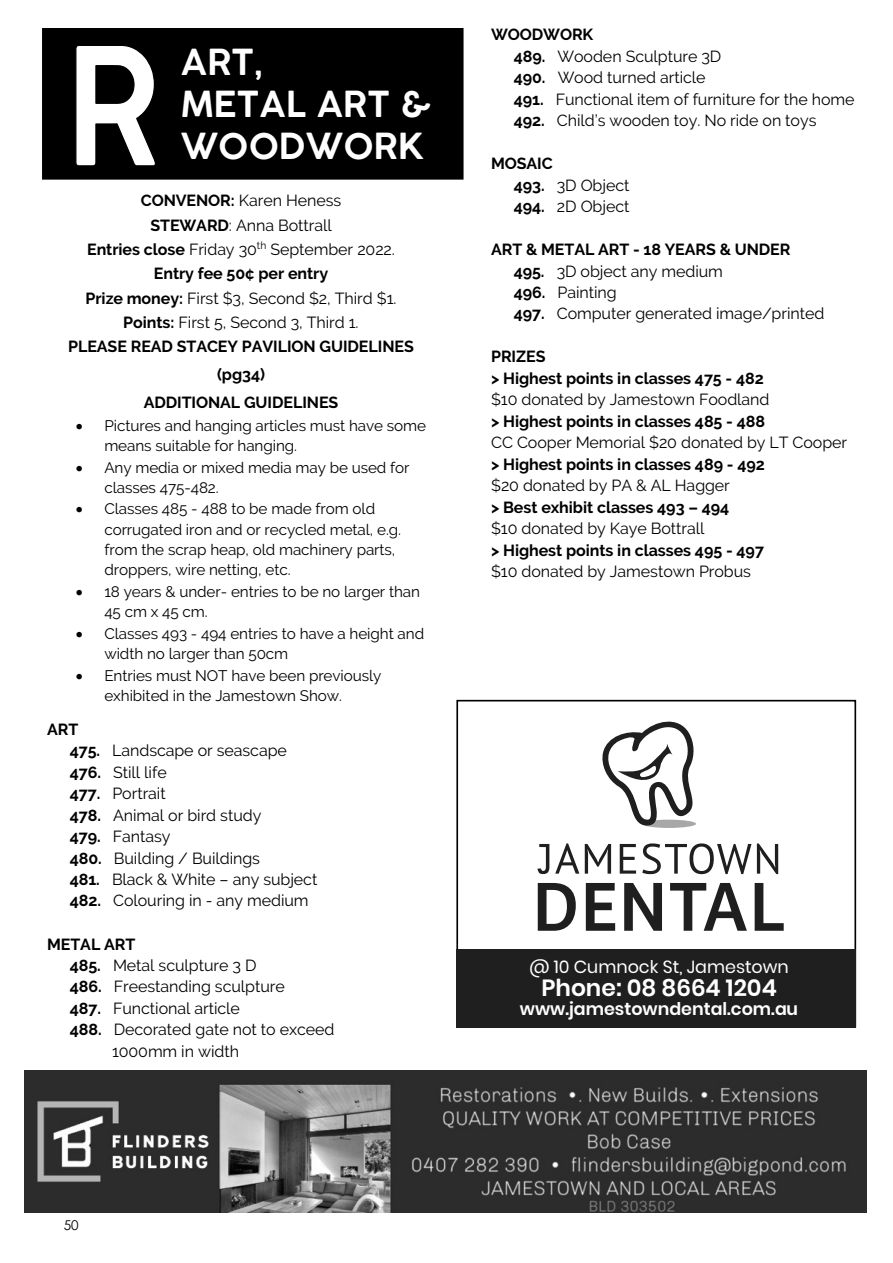
<style>
.page{position:relative;width:893px;height:1263px;background:#fff}
.page>*{position:absolute;margin:0;border:0;box-sizing:border-box;transform-origin:0 0}
.t1{font:600 35.1px/42px "COCOGOOSE";color:#fff}
.t2{font:600 23.4px "Poppins";color:#fff}
.t3{font:600 17.55px "Poppins";color:#fff}
.t4{font:17.55px "Poppins";color:#fff}
.t5{font:700 16.05px/21.5px "Raleway";letter-spacing:-.005em;color:#000;text-align:center}
.t6{font:16.05px/21.5px "Raleway";letter-spacing:-.005em;color:#000}
.t7{font:15.3px/20.2px "Raleway";letter-spacing:-.005em;color:#000}
.t8{font:13.5px "Century Gothic";color:#000}
.s1{font-weight:400}
.s2{font-weight:700}
</style>
<div class="page">
<div style="left:42px;top:28px;width:422px;height:152px;background:#000"></div>
<svg style="left:74px;top:44px;width:83px;height:123px"></svg>
<img style="left:24px;top:1070px;width:842px;height:143px">
<div style="left:456px;top:700px;width:400px;height:327px;border:2px solid #000"></div>
<svg style="left:537px;top:844px;width:12px;height:30px"></svg>
<svg style="left:555px;top:843px;width:24px;height:31px"></svg>
<svg style="left:585px;top:844px;width:26px;height:30px"></svg>
<svg style="left:620px;top:844px;width:16px;height:30px"></svg>
<svg style="left:642px;top:843px;width:109px;height:31px"></svg>
<svg style="left:757px;top:843px;width:21px;height:31px"></svg>
<svg style="left:538px;top:883px;width:38px;height:48px"></svg>
<svg style="left:586px;top:883px;width:29px;height:48px"></svg>
<svg style="left:624px;top:883px;width:38px;height:48px"></svg>
<svg style="left:670px;top:883px;width:77px;height:48px"></svg>
<svg style="left:755px;top:883px;width:29px;height:48px"></svg>
<div style="left:456px;top:949px;width:400px;height:79px;background:#1f1f1f"></div>
<div style="left:642px;top:820px;width:54px;height:8px;background:#a7a7a7;border-radius:50%"></div>
<svg style="left:602px;top:721px;width:93px;height:105px"></svg>
<p class="t1" style="left:181px;top:42px;width:253px">ART,<br>METAL ART &amp;<br>WOODWORK</p>
<p class="t5" style="left:68px;top:189px;width:347px;line-height:24.3px">CONVENOR: <span class="s1">Karen Heness<br></span>STEWARD<span class="s1">: Anna Bottrall<br></span>Entries close <span class="s1">Friday 30</span><sup>th</sup> <span class="s1">September 2022.<br></span>Entry fee 50¢ per entry<br>Prize money: <span class="s1">First $3, Second $2, Third $1.<br></span>Points: <span class="s1">First 5, Second 3, Third 1.<br></span>PLEASE READ STACEY PAVILION GUIDELINES</p>
<p class="t5" style="left:144px;top:360px;width:196px;line-height:28.2px">(pg34)<br>ADDITIONAL GUIDELINES</p>
<p class="t7" style="left:104px;top:415px;width:323px;text-indent:-29px">• Pictures and hanging articles must have some means suitable for hanging.</p>
<p class="t7" style="left:104px;top:457px;width:307px;text-indent:-29px">• Any media or mixed media may be used for classes 475-482.</p>
<p class="t7" style="left:104px;top:499px;width:298px;text-indent:-29px">• Classes 485 - 488 to be made from old corrugated iron and or recycled metal, e.g. from the scrap heap, old machinery parts, droppers, wire netting, etc.</p>
<p class="t7" style="left:104px;top:582px;width:317px;text-indent:-29px">• 18 years &amp; under- entries to be no larger than<br>45 cm x 45 cm.</p>
<p class="t7" style="left:104px;top:623px;width:321px;text-indent:-29px">• Classes 493 - 494 entries to have a height and width no larger than 50cm</p>
<p class="t7" style="left:104px;top:665px;width:279px;text-indent:-29px">• Entries must NOT have been previously exhibited in the Jamestown Show.</p>
<p class="t6" style="left:70px;top:718px;width:249px;text-indent:-23px"><span class="s2">ART<br>475.</span> Landscape or seascape<br><span class="s2">476.</span> Still life<br><span class="s2">477.</span> Portrait<br><span class="s2">478.</span> Animal or bird study<br><span class="s2">479.</span> Fantasy<br><span class="s2">480.</span> Building / Buildings<br><span class="s2">481.</span> Black &amp; White – any subject<br><span class="s2">482.</span> Colouring in - any medium</p>
<p class="t5" style="left:47px;top:933px;width:90px">METAL ART</p>
<p class="t6" style="left:70px;top:954px;width:188px"><span class="s2">485.</span> Metal sculpture 3 D</p>
<p class="t6" style="left:70px;top:976px;width:217px"><span class="s2">486.</span> Freestanding sculpture</p>
<p class="t6" style="left:70px;top:998px;width:172px"><span class="s2">487.</span> Functional article</p>
<p class="t6" style="left:70px;top:1019px;width:266px"><span class="s2">488.</span> Decorated gate not to exceed</p>
<p class="t6" style="left:112px;top:1040px;width:129px">1000mm in width</p>
<p class="t6" style="left:514px;top:24px;width:342px;text-indent:-23px"><span class="s2">WOODWORK<br>489.</span> Wooden Sculpture 3D<br><span class="s2">490.</span> Wood turned article<br><span class="s2">491.</span> Functional item of furniture for the home<br><span class="s2">492.</span> Child’s wooden toy. No ride on toys</p>
<p class="t6" style="left:514px;top:153px;width:117px;text-indent:-23px"><span class="s2">MOSAIC<br>493.</span> 3D Object<br><span class="s2">494.</span> 2D Object</p>
<p class="t6" style="left:514px;top:239px;width:312px;text-indent:-23px"><span class="s2">ART &amp; METAL ART - 18 YEARS &amp; UNDER<br>495.</span> 3D object any medium<br><span class="s2">496.</span> Painting<br><span class="s2">497.</span> Computer generated image/printed</p>
<p class="t5" style="left:491px;top:346px;width:358px;text-align:left">PRIZES<br>&gt; Highest points in classes 475 - 482<br><span class="s1">$10 donated by Jamestown Foodland<br></span>&gt; Highest points in classes 485 - 488<br><span class="s1">CC Cooper Memorial $20 donated by LT Cooper </span>&gt; Highest points in classes 489 - 492<br><span class="s1">$20 donated by PA &amp; AL Hagger<br></span>&gt; Best exhibit classes 493 – 494<br><span class="s1">$10 donated by Kaye Bottrall<br></span>&gt; Highest points in classes 495 - 497<br><span class="s1">$10 donated by Jamestown Probus</span></p>
<p class="t4" style="left:529px;top:956px;width:261px">@ 10 Cumnock St, Jamestown</p>
<h2 class="t2" style="left:541px;top:974px;width:237px">Phone: 08 8664 1204</h2>
<p class="t3" style="left:520px;top:999px;width:280px">www.jamestowndental.com.au</p>
<p class="t8" style="left:64px;top:1215px;width:16px">50</p>
</div>
